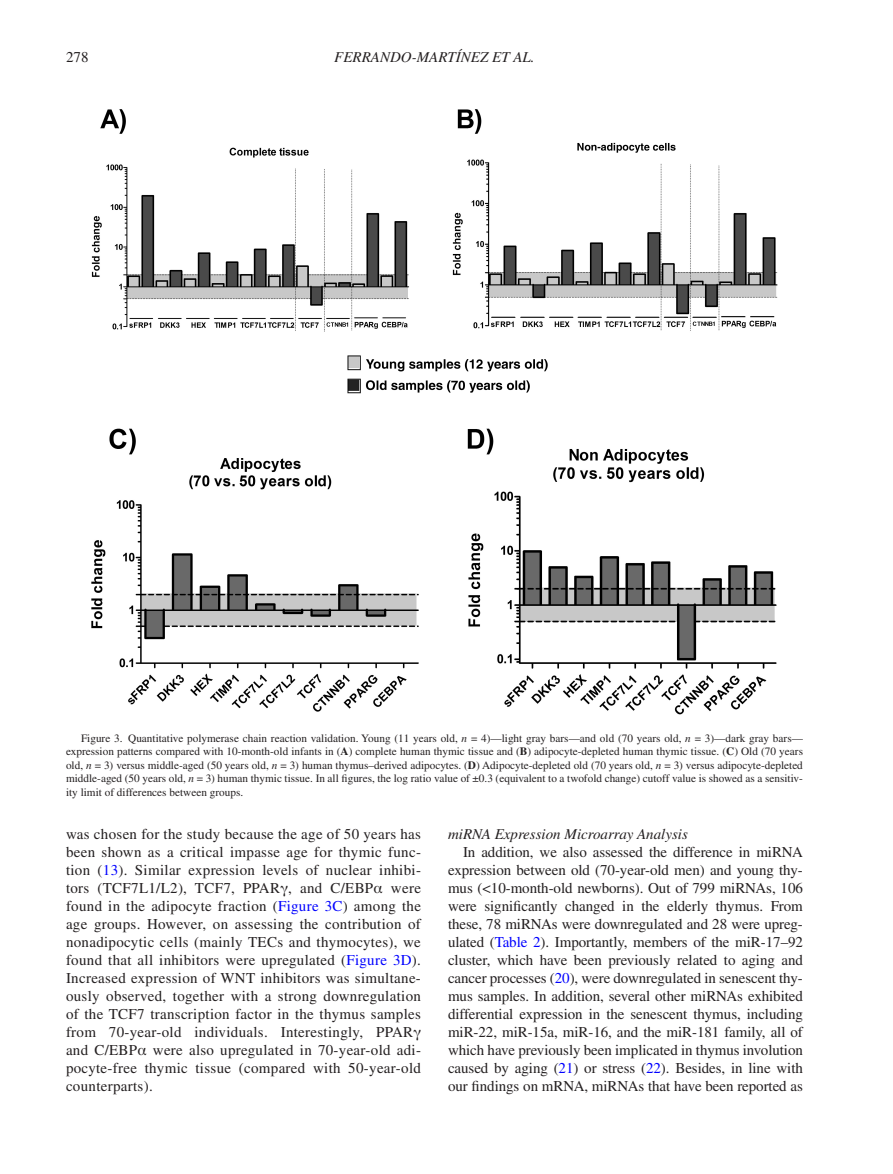
<style>
.page{position:relative;width:893px;height:1174px;background:#fff}
.page>*{position:absolute;margin:0;border:0;box-sizing:border-box;transform-origin:0 0}
.t1{font:15px/18px "Times LT Std";letter-spacing:-.005em;color:#231f20;text-align:justify}
.t2{font:italic 15px "Times LT Std";color:#231f20}
.t3{font:11.25px/13.5px "Times LT Std";color:#231f20;text-align:justify}
.s1{font-style:italic}
.s2{font-weight:700}
.s3{color:#00f}
.s4{font-family:"Gandhari Unicode"}
</style>
<div class="page">
<img style="left:92px;top:109px;width:685px;height:605px">
<p class="t1" style="left:66px;top:47px;width:24px">278</p>
<p class="t2" style="left:334px;top:48px;width:20px">Ferrando</p>
<p class="t2" style="left:412px;top:48px;width:124px">-Mar tínez et al.</p>
<p class="t3" style="left:66px;top:731px;width:738px;text-indent:15px">Figure 3. Quantitative polymerase chain reaction validation. Young (11 years old, <span class="s1">n</span> = 4)—light gray bars—and old (70 years old, <span class="s1">n</span> = 3)—dark gray bars— expression patterns compared with 10-month-old infants in (<span class="s2">A</span>) complete human thymic tissue and (<span class="s2">B</span>) adipocyte-depleted human thymic tissue. (<span class="s2">C</span>) Old (70 years old, <span class="s1">n</span> = 3) versus middle-aged (50 years old, <span class="s1">n</span> = 3) human thymus–derived adipocytes. (<span class="s2">D</span>) Adipocyte-depleted old (70 years old, <span class="s1">n</span> = 3) versus adipocyte-depleted middle-aged (50 years old, <span class="s1">n</span> = 3) human thymic tissue. In all figures, the log ratio value of ±0.3 (equivalent to a twofold change) cutoff value is showed as a sensitiv&shy;ity limit of differences between groups.</p>
<p class="t1" style="left:66px;top:825px;width:357px">was chosen for the study because the age of 50 years has been shown as a critical impasse age for thymic func&shy;tion (<span class="s3">13</span>). Similar expression levels of nuclear inhibi&shy;tors (TCF7L1/L2), TCF7, PPAR<span class="s4">γ</span>, and C/EBP<span class="s4">α</span> were found in the adipocyte fraction (<span class="s3">Figure 3C</span>) among the age groups. However, on assessing the contribution of nonadipocytic cells (mainly TECs and thymocytes), we found that all inhibitors were upregulated (<span class="s3">Figure 3D</span>).<br>Increased expression of WNT inhibitors was simultane&shy;ously observed, together with a strong downregulation of the TCF7 transcription factor in the thymus samples from 70-year-old individuals. Interestingly, PPAR<span class="s4">γ </span>and C/EBP<span class="s4">α</span> were also upregulated in 70-year-old adi&shy;pocyte-free thymic tissue (compared with 50-year-old counterparts).</p>
<p class="t2" style="left:448px;top:825px;width:241px">miRNA Expression Microarray Analysis</p>
<p class="t1" style="left:448px;top:843px;width:357px;text-align:left;text-indent:15px">In addition, we also assessed the difference in miRNA expression between old (70-year-old men) and young thy&shy;mus (&lt;10-month-old newborns). Out of 799 miRNAs, 106 were significantly changed in the elderly thymus. From these, 78 miRNAs were downregulated and 28 were upreg&shy;ulated (<span class="s3">Table 2</span>). Importantly, members of the miR-17–92 cluster, which have been previously related to aging and cancer processes (<span class="s3">20</span>), were downregulated in senescent thy&shy;mus samples. In addition, several other miRNAs exhibited differential expression in the senescent thymus, including miR-22, miR-15a, miR-16, and the miR-181 family, all of which have previously been implicated in thymus involution caused by aging (<span class="s3">21</span>) or stress (<span class="s3">22</span>). Besides, in line with our findings on mRNA, miRNAs that have been reported as</p>
</div>
